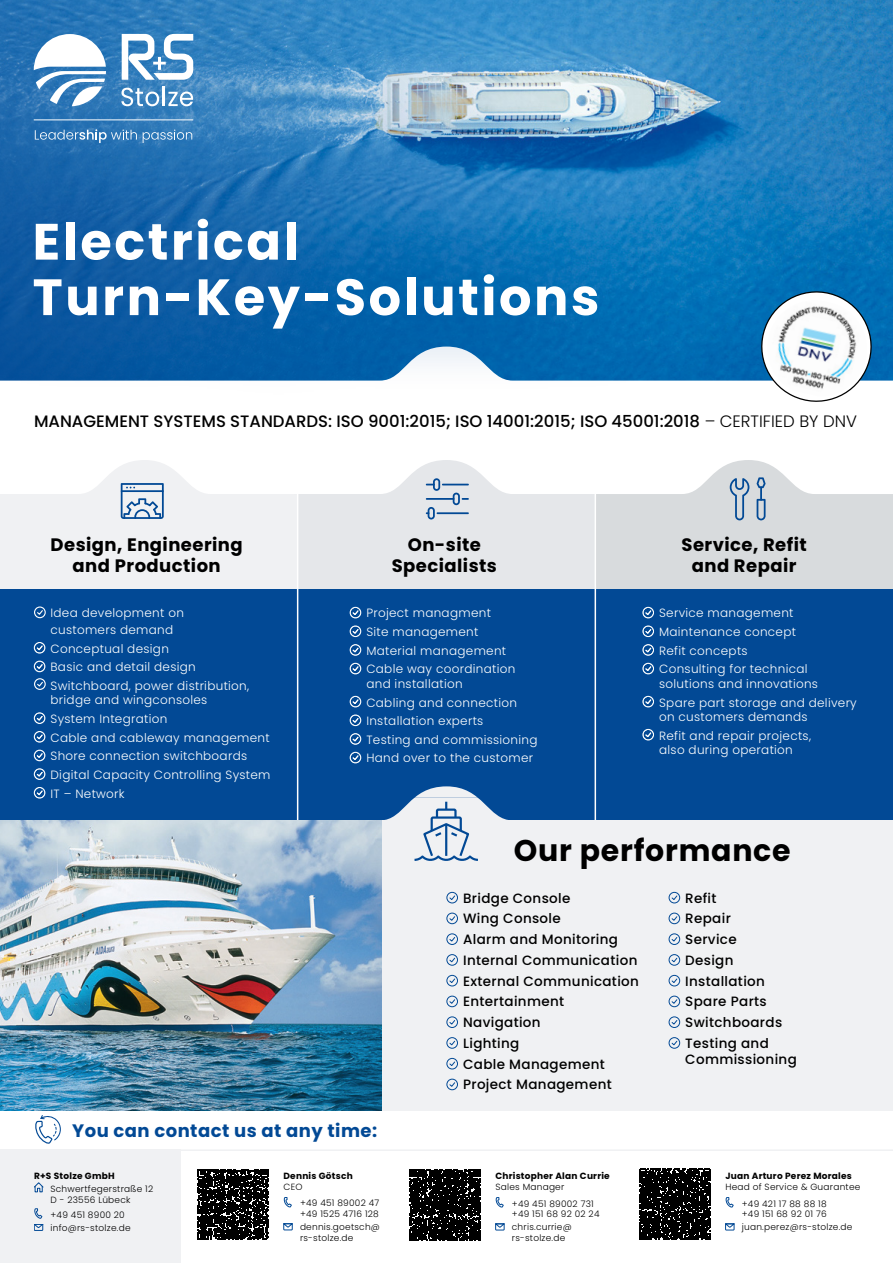
<style>
.page{position:relative;width:893px;height:1263px;background:#fff}
.page>*{position:absolute;margin:0;border:0;box-sizing:border-box;transform-origin:0 0}
.t1{font:700 51px/55.5px "Poppins";letter-spacing:.05em;color:#fff}
.t2{font:700 30px "Poppins";letter-spacing:.025em;color:#000}
.t3{font:700 18px/21.6px "Poppins";letter-spacing:.025em;color:#000;text-align:center}
.t4{font:700 18px "Poppins";letter-spacing:.025em;color:#024995}
.t5{font:500 16.5px "Poppins";color:#000}
.t6{font:500 13.5px/20.7px "Poppins";letter-spacing:.025em;color:#000}
.t7{font:300 12px/18.6px "Poppins";letter-spacing:.025em;color:#fff}
.t8{font:300 9px/12.9px "Poppins";letter-spacing:.025em;color:#000}
.t9{font:700 9px "Poppins";letter-spacing:.025em;color:#000}
.s1{font-weight:300}
</style>
<div class="page">
<img style="left:0;top:0;width:893px;height:347px">
<div style="left:666px;top:347px;width:227px;height:34px;background:#0068b0"></div>
<div style="left:0;top:589px;width:893px;height:232px;background:#024995"></div>
<div style="left:0;top:1149px;width:181px;height:114px;background:#f0f1f3"></div>
<svg style="left:121px;top:87px;width:72px;height:19px"></svg>
<svg style="left:122px;top:34px;width:71px;height:46px"></svg>
<svg style="left:35px;top:129px;width:102px;height:14px"></svg>
<svg style="left:143px;top:130px;width:49px;height:13px"></svg>
<hr style="left:34px;top:120px;width:159px;height:1px;background:#fff">
<svg style="left:34px;top:34px;width:72px;height:72px"></svg>
<svg style="left:0;top:152px;width:666px;height:229px;background:#136aaf"></svg>
<svg style="left:0;top:460px;width:893px;height:140px"></svg>
<svg style="left:34px;top:1182px;width:9px;height:10px"></svg>
<svg style="left:34px;top:1208px;width:9px;height:23px"></svg>
<hr style="left:297px;top:483px;width:1px;height:355px;background:#fff">
<hr style="left:595px;top:490px;width:1px;height:348px;background:#fff">
<svg style="left:34px;top:606px;width:12px;height:13px"></svg>
<svg style="left:34px;top:642px;width:12px;height:12px"></svg>
<svg style="left:34px;top:660px;width:12px;height:12px"></svg>
<svg style="left:34px;top:678px;width:12px;height:12px"></svg>
<svg style="left:34px;top:712px;width:12px;height:12px"></svg>
<svg style="left:34px;top:731px;width:12px;height:12px"></svg>
<svg style="left:34px;top:749px;width:12px;height:12px"></svg>
<svg style="left:34px;top:768px;width:12px;height:12px"></svg>
<svg style="left:34px;top:787px;width:12px;height:12px"></svg>
<svg style="left:350px;top:607px;width:11px;height:11px"></svg>
<svg style="left:350px;top:625px;width:11px;height:12px"></svg>
<svg style="left:350px;top:644px;width:11px;height:12px"></svg>
<svg style="left:350px;top:663px;width:11px;height:11px"></svg>
<svg style="left:350px;top:696px;width:11px;height:11px"></svg>
<svg style="left:350px;top:714px;width:11px;height:12px"></svg>
<svg style="left:350px;top:733px;width:11px;height:12px"></svg>
<svg style="left:350px;top:752px;width:11px;height:11px"></svg>
<svg style="left:642px;top:607px;width:12px;height:11px"></svg>
<svg style="left:642px;top:625px;width:12px;height:12px"></svg>
<svg style="left:642px;top:644px;width:12px;height:12px"></svg>
<svg style="left:642px;top:663px;width:12px;height:11px"></svg>
<svg style="left:642px;top:696px;width:12px;height:11px"></svg>
<svg style="left:642px;top:729px;width:12px;height:12px"></svg>
<div style="left:381px;top:820px;width:512px;height:291px;background:#f0f1f3"></div>
<svg style="left:296px;top:786px;width:301px;height:141px"></svg>
<svg style="left:446px;top:933px;width:12px;height:12px"></svg>
<svg style="left:446px;top:954px;width:12px;height:12px"></svg>
<svg style="left:446px;top:975px;width:12px;height:11px"></svg>
<svg style="left:446px;top:995px;width:12px;height:12px"></svg>
<svg style="left:446px;top:1016px;width:12px;height:12px"></svg>
<svg style="left:446px;top:1037px;width:12px;height:12px"></svg>
<svg style="left:446px;top:1058px;width:12px;height:11px"></svg>
<svg style="left:446px;top:1078px;width:12px;height:12px"></svg>
<svg style="left:668px;top:892px;width:12px;height:11px"></svg>
<svg style="left:668px;top:912px;width:12px;height:12px"></svg>
<svg style="left:668px;top:933px;width:12px;height:12px"></svg>
<svg style="left:668px;top:954px;width:12px;height:12px"></svg>
<svg style="left:668px;top:975px;width:12px;height:11px"></svg>
<svg style="left:668px;top:995px;width:12px;height:12px"></svg>
<svg style="left:668px;top:1016px;width:12px;height:12px"></svg>
<svg style="left:668px;top:1037px;width:12px;height:12px"></svg>
<img style="left:0;top:820px;width:381px;height:291px">
<hr style="left:155px;top:1149px;width:738px;height:2px;background:#f0f1f3">
<svg style="left:35px;top:1115px;width:26px;height:29px"></svg>
<svg style="left:752px;top:283px;width:128px;height:119px"></svg>
<img style="left:763px;top:300px;width:108px;height:96px">
<svg style="left:283px;top:1197px;width:9px;height:10px"></svg>
<svg style="left:283px;top:1223px;width:9px;height:7px"></svg>
<svg style="left:495px;top:1197px;width:9px;height:11px"></svg>
<svg style="left:495px;top:1223px;width:9px;height:7px"></svg>
<svg style="left:725px;top:1197px;width:8px;height:11px"></svg>
<svg style="left:725px;top:1223px;width:9px;height:7px"></svg>
<svg style="left:639px;top:1169px;width:71px;height:71px;background:#151515"></svg>
<svg style="left:409px;top:1169px;width:72px;height:72px"></svg>
<svg style="left:409px;top:1170px;width:71px;height:70px;background:#151515"></svg>
<svg style="left:198px;top:1169px;width:70px;height:71px;background:#212121"></svg>
<h1 class="t1" style="left:33px;top:214px;width:568px">Electrical<br>Turn-Key-Solutions</h1>
<h3 class="t5" style="left:34px;top:412px;width:824px">MANAGEMENT SYSTEMS STANDARDS: ISO 9001:2015; ISO 14001:2015; ISO 45001:2018 <span class="s1">– CERTIFIED BY DNV</span></h3>
<h3 class="t3" style="left:51px;top:534px;width:194px">Design, Engineering and Production</h3>
<h3 class="t3" style="left:392px;top:534px;width:107px">On-site<br>Specialists</h3>
<h3 class="t3" style="left:681px;top:534px;width:127px">Service, Refit and Repair</h3>
<p class="t7" style="left:51px;top:605px;width:135px;line-height:16.5px">Idea development on customers demand</p>
<p class="t7" style="left:51px;top:639px;width:200px">Conceptual design<br>Basic and detail design<br>Switchboard, power distribution,</p>
<p class="t7" style="left:51px;top:691px;width:222px">bridge and wingconsoles<br>System Integration<br>Cable and cableway management<br>Shore connection switchboards<br>Digital Capacity Controlling System<br>IT – Network</p>
<p class="t7" style="left:366px;top:604px;width:150px">Project managment<br>Site management<br>Material management<br>Cable way coordination</p>
<p class="t7" style="left:366px;top:674px;width:173px">and installation<br>Cabling and connection<br>Installation experts<br>Testing and commissioning<br>Hand over to the customer</p>
<p class="t7" style="left:659px;top:604px;width:150px">Service management<br>Maintenance concept<br>Refit concepts<br>Consulting for technical</p>
<p class="t7" style="left:659px;top:674px;width:199px">solutions and innovations<br>Spare part storage and delivery</p>
<p class="t7" style="left:659px;top:707px;width:153px">on customers demands<br>Refit and repair projects,</p>
<p class="t7" style="left:659px;top:740px;width:135px">also during operation</p>
<h2 class="t2" style="left:514px;top:833px;width:278px">Our performance</h2>
<p class="t6" style="left:463px;top:887px;width:177px">Bridge Console<br>Wing Console<br>Alarm and Monitoring<br>Internal Communication<br>External Communication<br>Entertainment<br>Navigation<br>Lighting<br>Cable Management<br>Project Management</p>
<p class="t6" style="left:685px;top:887px;width:98px">Refit<br>Repair<br>Service<br>Design<br>Installation<br>Spare Parts<br>Switchboards<br>Testing and</p>
<p class="t6" style="left:685px;top:1049px;width:113px">Commissioning</p>
<h3 class="t4" style="left:72px;top:1121px;width:306px">You can contact us at any time:</h3>
<p class="t9" style="left:34px;top:1170px;width:82px">R+S Stolze GmbH</p>
<p class="t8" style="left:51px;top:1184px;width:104px;line-height:10.8px">Schwertfegerstraße 12<br>D - 23556 Lübeck</p>
<p class="t8" style="left:51px;top:1208px;width:82px">+49 451 8900 20 info@rs-stolze.de</p>
<p class="t9" style="left:283px;top:1170px;width:71px">Dennis Götsch</p>
<p class="t8" style="left:300px;top:1178px;width:81px;line-height:17px;text-indent:-16px">CEO<br>+49 451 89002 47</p>
<p class="t8" style="left:300px;top:1208px;width:81px">+49 1525 4716 128 dennis.goetsch@</p>
<p class="t8" style="left:300px;top:1231px;width:55px">rs-stolze.de</p>
<p class="t9" style="left:495px;top:1170px;width:116px">Christopher Alan Currie</p>
<p class="t8" style="left:512px;top:1178px;width:83px;line-height:17px;text-indent:-17px">Sales Manager<br>+49 451 89002 731</p>
<p class="t8" style="left:512px;top:1208px;width:89px">+49 151 68 92 02 24 chris.currie@</p>
<p class="t8" style="left:512px;top:1231px;width:55px">rs-stolze.de</p>
<p class="t9" style="left:725px;top:1170px;width:128px">Juan Arturo Perez Morales</p>
<p class="t8" style="left:742px;top:1178px;width:120px;line-height:17px;text-indent:-16px">Head of Service &amp; Guarantee +49 421 17 88 88 18</p>
<p class="t8" style="left:742px;top:1208px;width:112px">+49 151 68 92 01 76 juan.perez@rs-stolze.de</p>
</div>
